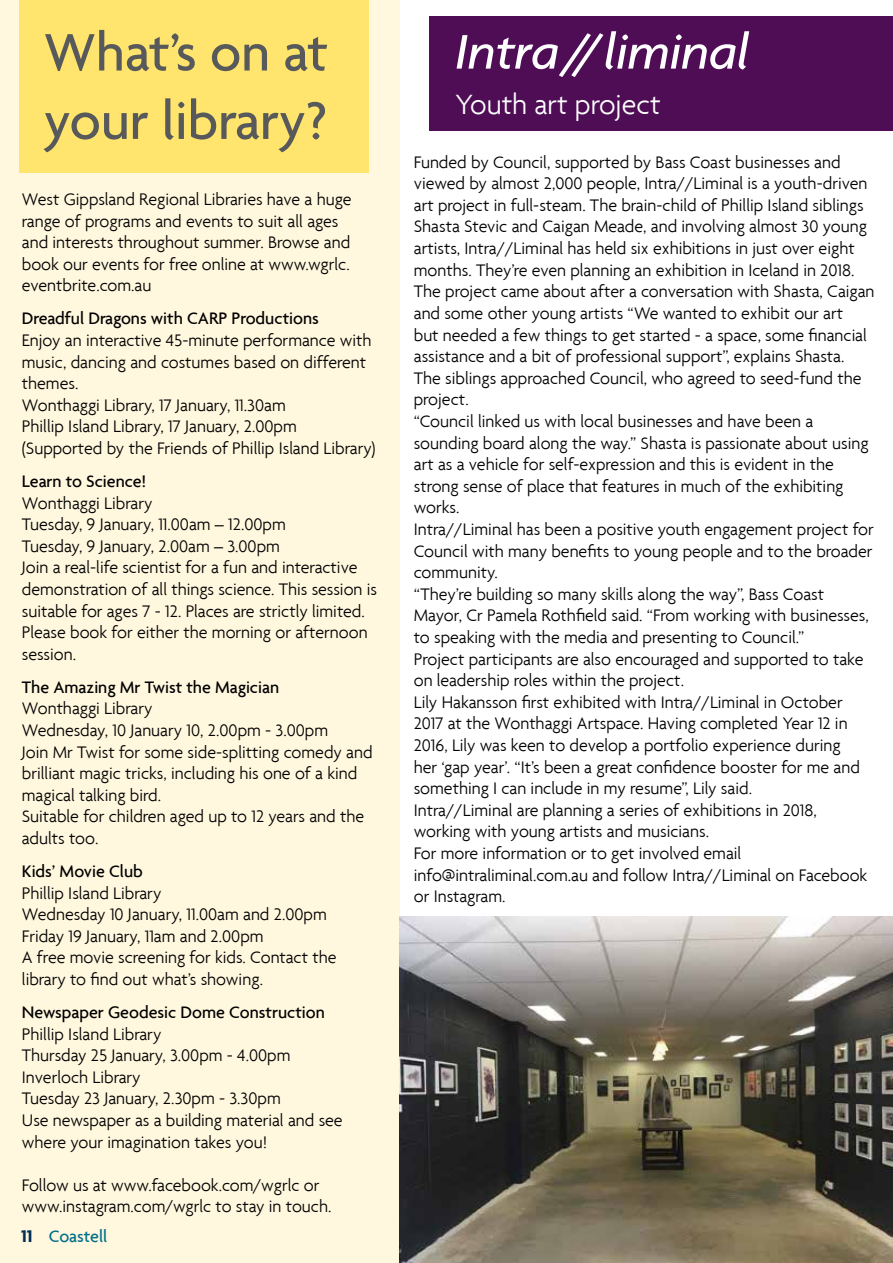
<style>
.page{position:relative;width:893px;height:1263px;background:#fff}
.page>*{position:absolute;margin:0;border:0;box-sizing:border-box;transform-origin:0 0}
.t1{font:500 57px/68.4px "Agenda";color:#58595b}
.t2{font:italic 500 52.5px "Agenda";color:#fff}
.t3{font:300 30px "Agenda";color:#fff}
.t4{font:300 18px/21.6px "Agenda";color:#000}
.t5{font:500 18px "Agenda";color:#000}
.t6{font:500 18px "Agenda";color:#00718b}
.s1{font-weight:700;color:#003055}
</style>
<div class="page">
<div style="left:0;top:0;width:400px;height:1263px;background:#fff7de"></div>
<div style="left:20px;top:0;width:349px;height:173px;background:#ffe46d"></div>
<div style="left:429px;top:16px;width:464px;height:115px;background:#4f0d56"></div>
<img style="left:400px;top:916px;width:493px;height:347px">
<h1 class="t1" style="left:44px;top:17px;width:285px">What’s on at your library?</h1>
<p class="t4" style="left:22px;top:188px;width:331px">West Gippsland Regional Libraries have a huge range of programs and events to suit all ages and interests throughout summer. Browse and book our events for free online at www.wgrlc. eventbrite.com.au</p>
<p class="t5" style="left:22px;top:308px;width:298px">Dreadful Dragons with CARP Productions</p>
<p class="t4" style="left:22px;top:329px;width:355px">Enjoy an interactive 45-minute performance with music, dancing and costumes based on different themes.<br>Wonthaggi Library, 17 January, 11.30am<br>Phillip Island Library, 17 January, 2.00pm (Supported by the Friends of Phillip Island Library)</p>
<p class="t5" style="left:22px;top:470px;width:126px">Learn to Science!</p>
<p class="t4" style="left:22px;top:492px;width:357px">Wonthaggi Library<br>Tuesday, 9 January, 11.00am – 12.00pm<br>Tuesday, 9 January, 2.00am – 3.00pm<br>Join a real-life scientist for a fun and interactive demonstration of all things science. This session is suitable for ages 7 - 12. Places are strictly limited.<br>Please book for either the morning or afternoon session.</p>
<p class="t5" style="left:22px;top:676px;width:259px">The Amazing Mr Twist the Magician</p>
<p class="t4" style="left:22px;top:697px;width:352px">Wonthaggi Library<br>Wednesday, 10 January 10, 2.00pm - 3.00pm<br>Join Mr Twist for some side-splitting comedy and brilliant magic tricks, including his one of a kind magical talking bird.<br>Suitable for children aged up to 12 years and the adults too.</p>
<p class="t5" style="left:22px;top:860px;width:123px">Kids’ Movie Club</p>
<p class="t4" style="left:22px;top:882px;width:316px">Phillip Island Library<br>Wednesday 10 January, 11.00am and 2.00pm Friday 19 January, 11am and 2.00pm<br>A free movie screening for kids. Contact the library to find out what’s showing.</p>
<p class="t5" style="left:22px;top:1001px;width:304px">Newspaper Geodesic Dome Construction</p>
<p class="t4" style="left:22px;top:1023px;width:322px">Phillip Island Library<br>Thursday 25 January, 3.00pm - 4.00pm<br>Inverloch Library<br>Tuesday 23 January, 2.30pm - 3.30pm<br>Use newspaper as a building material and see where your imagination takes you!</p>
<p class="t4" style="left:22px;top:1174px;width:311px">Follow us at www.facebook.com/wgrlc or www.instagram.com/wgrlc to stay in touch.</p>
<p class="t6" style="left:21px;top:1225px;width:88px"><span class="s1">11</span> Coastell</p>
<h2 class="t2" style="left:455px;top:20px;width:296px">Intra//liminal</h2>
<h3 class="t3" style="left:455px;top:86px;width:207px">Youth art project</h3>
<p class="t4" style="left:414px;top:151px;width:462px">Funded by Council, supported by Bass Coast businesses and viewed by almost 2,000 people, Intra//Liminal is a youth-driven art project in full-steam. The brain-child of Phillip Island siblings Shasta Stevic and Caigan Meade, and involving almost 30 young artists, Intra//Liminal has held six exhibitions in just over eight months. They’re even planning an exhibition in Iceland in 2018.<br>The project came about after a conversation with Shasta, Caigan and some other young artists “We wanted to exhibit our art<br>but needed a few things to get started - a space, some financial assistance and a bit of professional support”, explains Shasta.<br>The siblings approached Council, who agreed to seed-fund the project.<br>“Council linked us with local businesses and have been a sounding board along the way.” Shasta is passionate about using art as a vehicle for self-expression and this is evident in the strong sense of place that features in much of the exhibiting works.<br>Intra//Liminal has been a positive youth engagement project for Council with many benefits to young people and to the broader community.<br>“They’re building so many skills along the way”, Bass Coast Mayor, Cr Pamela Rothfield said. “From working with businesses, to speaking with the media and presenting to Council.”<br>Project participants are also encouraged and supported to take on leadership roles within the project.<br>Lily Hakansson first exhibited with Intra//Liminal in October 2017 at the Wonthaggi Artspace. Having completed Year 12 in 2016, Lily was keen to develop a portfolio experience during<br>her ‘gap year’. “It’s been a great confidence booster for me and something I can include in my resume”, Lily said.<br>Intra//Liminal are planning a series of exhibitions in 2018, working with young artists and musicians.<br>For more information or to get involved email info@intraliminal.com.au and follow Intra//Liminal on Facebook or Instagram.</p>
</div>
